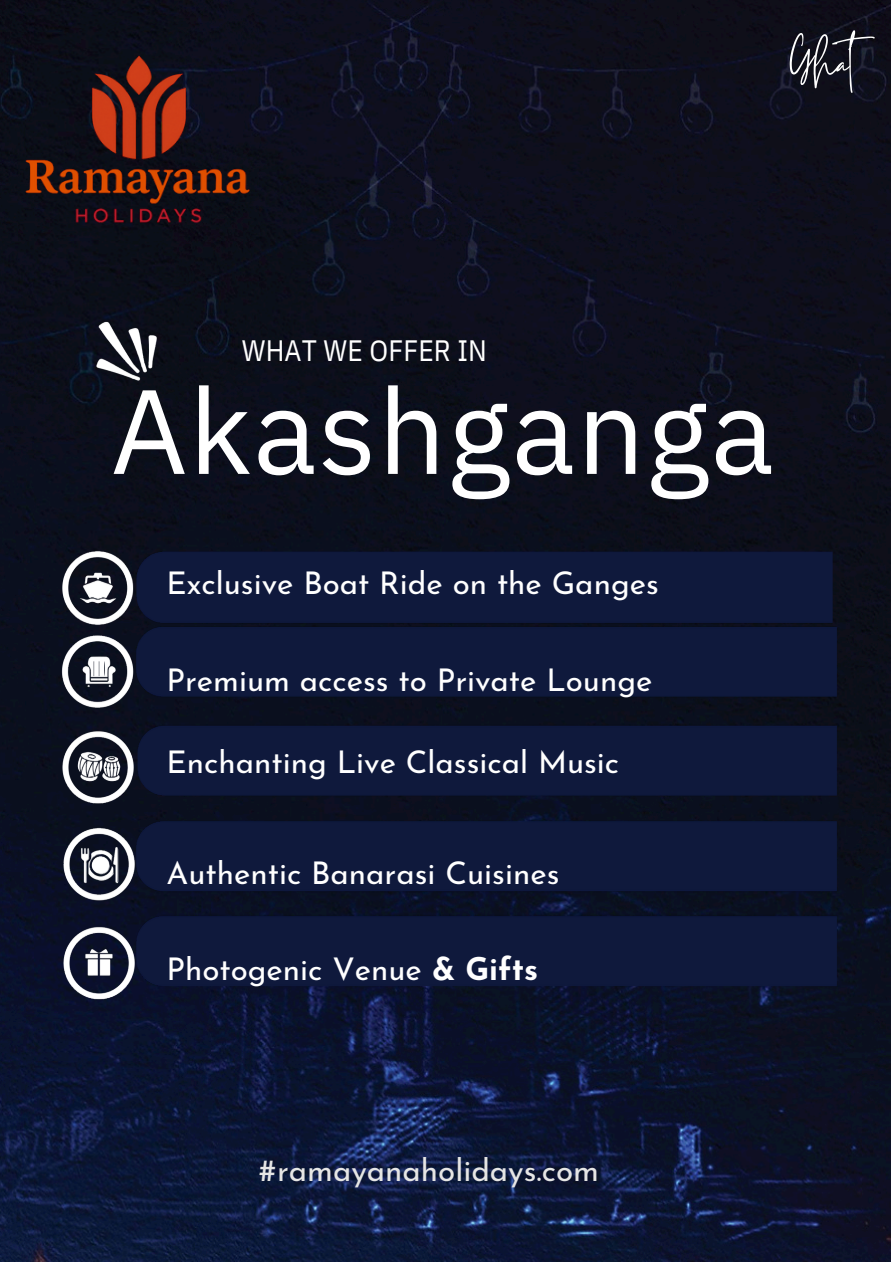
<style>
.page{position:relative;width:891px;height:1262px;background:#fff}
.page>*{position:absolute;margin:0;border:0;box-sizing:border-box;transform-origin:0 0}
.t1{font:119.6px "IBM Plex Sans";letter-spacing:.01em;color:#fff}
.t2{font:64.6px "Themysion";color:#fff}
.t3{font:31.4px "Josefin Sans";color:#fff}
.t4{font:31.4px "Josefin Sans";color:#e6e6e5}
.t5{font:29.4px "IBM Plex Sans Cond";letter-spacing:.005em;color:#fff}
.s1{font-weight:700}
</style>
<div class="page">
<img style="left:0;top:0;width:891px;height:1261px">
<img style="left:87px;top:311px;width:79px;height:80px">
<img style="left:51px;top:541px;width:792px;height:93px">
<img style="left:53px;top:616px;width:793px;height:393px">
<img style="left:0;top:8px;width:278px;height:278px">
<h3 class="t2" style="left:788px;top:14px;width:105px">Ghat</h3>
<p class="t5" style="left:242px;top:331px;width:247px">WHAT WE OFFER IN</p>
<p class="t1" style="left:111px;top:351px;width:665px">Akashganga</p>
<p class="t3" style="left:167px;top:570px;width:494px">Exclusive Boat Ride on the Ganges</p>
<p class="t3" style="left:167px;top:667px;width:487px">Premium access to Private Lounge</p>
<p class="t3" style="left:167px;top:749px;width:454px">Enchanting Live Classical Music</p>
<p class="t3" style="left:167px;top:860px;width:394px">Authentic Banarasi Cuisines</p>
<p class="t3" style="left:167px;top:956px;width:373px">Photogenic Venue <span class="s1">&amp; Gifts</span></p>
<h1 class="t4" style="left:259px;top:1157px;width:342px">#ramayanaholidays.com</h1>
</div>
